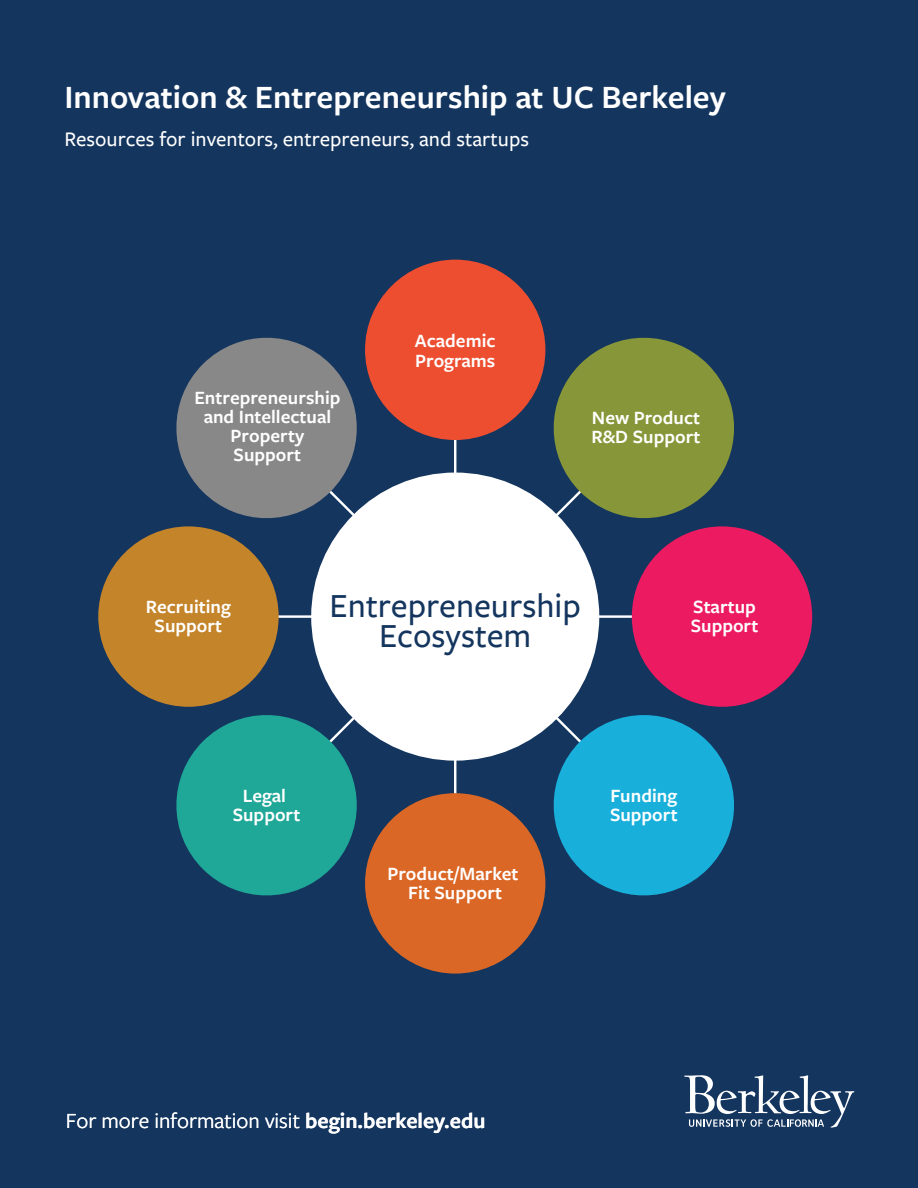
<style>
.page{position:relative;width:918px;height:1188px;background:#14355e}
.page>*{position:absolute;margin:0;border:0;box-sizing:border-box;transform-origin:0 0}
.t1{font:500 35.1px/29.8px "Freight Sans Pro";color:#14355e;text-align:center}
.t2{font:600 33.75px "Freight Sans Pro";color:#fff}
.t3{font:22.5px "Freight Sans Pro";color:#fff}
.t4{font:600 22.5px "Freight Sans Pro";color:#fff}
.t5{font:500 21.6px "Freight Sans Pro";color:#fff}
.t6{font:600 19.5px/19px "Freight Sans Pro";color:#fff;text-align:center}
.s1{font-weight:600}
</style>
<div class="page">
<div style="left:365px;top:260px;width:180px;height:180px;background:#ed4e30;border-radius:50%"></div>
<div style="left:98px;top:526px;width:181px;height:181px;background:#c4842a;border-radius:50%"></div>
<div style="left:365px;top:793px;width:180px;height:181px;background:#db6726;border-radius:50%"></div>
<div style="left:632px;top:526px;width:180px;height:181px;background:#ec1b61;border-radius:50%"></div>
<svg style="left:168px;top:329px;width:575px;height:575px"></svg>
<div style="left:311px;top:473px;width:288px;height:288px;background:#fff;border-radius:50%"></div>
<svg style="left:684px;top:1075px;width:170px;height:53px"></svg>
<h1 class="t2" style="left:65px;top:74px;width:663px">Innovation &amp; Entrepreneurship at UC Berkeley</h1>
<p class="t5" style="left:65px;top:125px;width:466px">Resources for inventors, entrepreneurs, and startups</p>
<p class="t6" style="left:194px;top:387px;width:148px">Entrepreneurship and Intellectual</p>
<p class="t6" style="left:415px;top:331px;width:82px;text-align:left">Academic<br>Programs</p>
<p class="t6" style="left:592px;top:407px;width:110px">New Product</p>
<p class="t6" style="left:231px;top:425px;width:75px">Property</p>
<p class="t6" style="left:592px;top:426px;width:110px">R&amp;D Support</p>
<p class="t6" style="left:234px;top:444px;width:69px">Support</p>
<p class="t1" style="left:330px;top:590px;width:253px">Entrepreneurship<br>Ecosystem</p>
<p class="t6" style="left:146px;top:597px;width:86px">Recruiting</p>
<p class="t6" style="left:693px;top:597px;width:64px">Startup</p>
<p class="t6" style="left:155px;top:616px;width:69px">Support</p>
<p class="t6" style="left:691px;top:616px;width:69px">Support</p>
<p class="t6" style="left:243px;top:785px;width:45px">Legal</p>
<p class="t6" style="left:611px;top:785px;width:68px">Funding</p>
<p class="t6" style="left:233px;top:804px;width:69px">Support</p>
<p class="t6" style="left:610px;top:804px;width:69px">Support</p>
<p class="t6" style="left:387px;top:863px;width:133px">Product/Market<br>Fit Support</p>
<p class="t3" style="left:66px;top:1105px;width:342px">For more information visit <span class="s1">begin.berk</span></p>
<p class="t4" style="left:305px;top:1105px;width:182px">begin.berkeley.edu</p>
</div>
